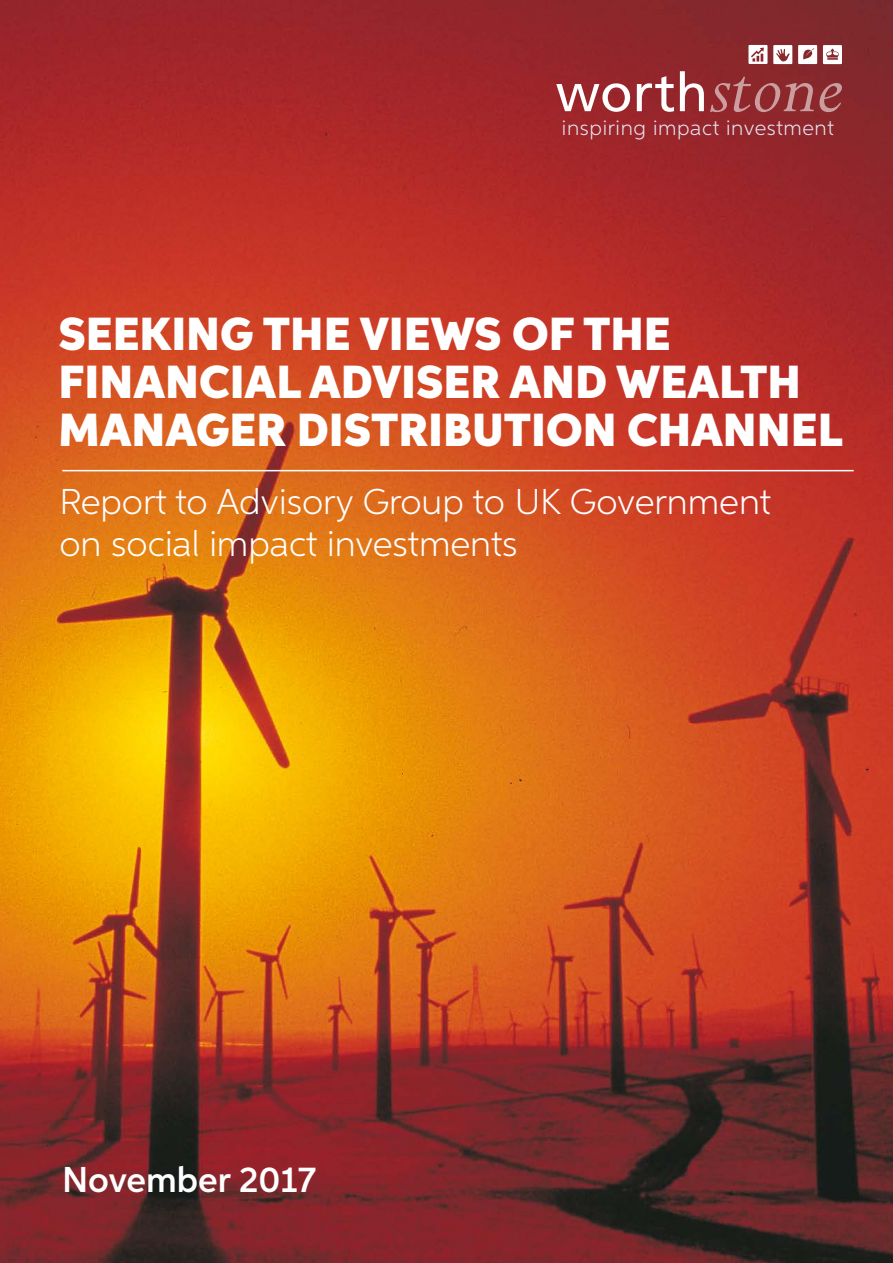
<style>
.page{position:relative;width:893px;height:1263px;background:#fff}
.page>*{position:absolute;margin:0;border:0;box-sizing:border-box;transform-origin:0 0}
.t1{font:900 46.5px/48px "Aspira";color:#fff}
.t2{font:300 36px/42px "Aspira";color:#fff}
.t3{font:600 36px "Aspira";color:#fff}
.t4{font:300 21px "Aspira";letter-spacing:.03em;color:#e4e4f1}
</style>
<div class="page">
<img style="left:0;top:0;width:893px;height:1263px">
<hr style="left:62px;top:470px;width:792px;height:1px;background:#fff">
<svg style="left:710px;top:77px;width:132px;height:35px;background:#9d464a"></svg>
<svg style="left:556px;top:71px;width:148px;height:41px"></svg>
<svg style="left:748px;top:45px;width:19px;height:19px"></svg>
<svg style="left:823px;top:45px;width:19px;height:19px"></svg>
<svg style="left:773px;top:45px;width:19px;height:19px"></svg>
<svg style="left:798px;top:45px;width:19px;height:19px"></svg>
<p class="t4" style="left:562px;top:115px;width:273px">inspiring impact investment</p>
<p class="t1" style="left:58px;top:311px;width:786px">SEEKING THE VIEWS OF THE<br>FINANCIAL ADVISER AND WEALTH<br>MANAGER DISTRIBUTION CHANNEL</p>
<p class="t2" style="left:59px;top:480px;width:713px">Report to Advisory Group to UK Government on social impact investments</p>
<p class="t3" style="left:62px;top:1157px;width:255px">November 2017</p>
</div>
